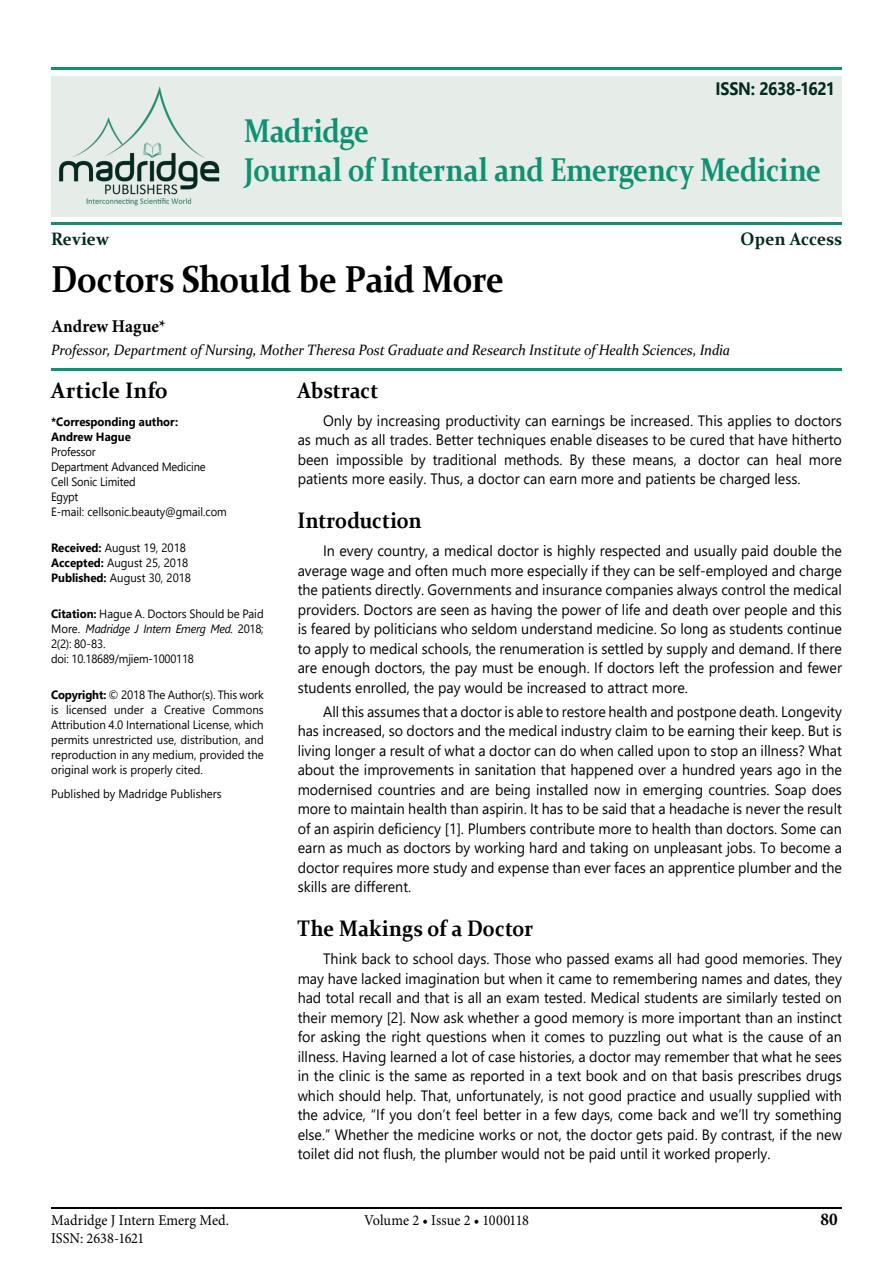
<style>
.page{position:relative;width:893px;height:1263px;background:#fff}
.page>*{position:absolute;margin:0;border:0;box-sizing:border-box;transform-origin:0 0}
.t1{font:700 37.5px "Constantia";letter-spacing:-.02em;color:#000;scale:.9 1}
.t2{font:700 33px/39px "Constantia";letter-spacing:-.01em;color:#0e9172;scale:.85 1}
.t3{font:700 22.5px "Constantia";letter-spacing:.005em;color:#000;scale:.9 1}
.t4{font:700 22.5px "Constantia";letter-spacing:.005em;color:#000;scale:.95 1}
.t5{font:700 18px "Constantia";color:#032920;scale:.95 1}
.t6{font:700 18px "Minion Pro";letter-spacing:.005em;color:#000;scale:.95 1}
.t7{font:700 18px "Segoe UI";letter-spacing:-.02em;color:#032920;scale:.9 1}
.t8{font:15px/19.5px "Segoe UI";color:#000;text-align:justify;scale:.95 1}
.t9{font:italic 15px "Constantia";letter-spacing:-.01em;color:#000;scale:.95 1}
.t10{font:15px "Minion Pro";color:#000;scale:.95 1}
.t11{font:12px/15px "Segoe UI";color:#000;scale:.95 1}
.t12{font:12px/15px "Segoe UI";color:#000;scale:.93 1}
.t13{font:700 12px/15px "Segoe UI";color:#000;scale:.95 1}
.s1{font-weight:700}
.s2{font-style:italic}
</style>
<div class="page">
<hr style="left:51px;top:1208px;width:791px;height:1px;background:#000">
<div style="left:51px;top:76px;width:791px;height:140px;background:#e6ede9"></div>
<hr style="left:51px;top:223px;width:791px;height:2px;background:#0e9172">
<hr style="left:51px;top:68px;width:791px;height:2px;background:#0e9172">
<img style="left:59px;top:86px;width:161px;height:120px">
<hr style="left:51px;top:368px;width:791px;height:2px;background:#0e9172">
<p class="t7" style="left:715px;top:71px;width:134px">ISSN: 2638-1621</p>
<h2 class="t2" style="left:244px;top:109px;width:681px">Madridge<br>Journal of Internal and Emergency Medicine</h2>
<p class="t5" style="left:51px;top:226px;width:63px">Review</p>
<p class="t5" style="left:741px;top:226px;width:108px">Open Access</p>
<h1 class="t1" style="left:51px;top:253px;width:505px">Doctors Should be Paid More</h1>
<p class="t6" style="left:51px;top:314px;width:122px">Andrew Hague*</p>
<p class="t9" style="left:51px;top:339px;width:716px">Professor, Department of Nursing, Mother Theresa Post Graduate and Research Institute of Health Sciences, India</p>
<h3 class="t4" style="left:51px;top:375px;width:125px">Article Info</h3>
<p class="t13" style="left:51px;top:413px;width:135px">*Corresponding author:<br>Andrew Hague</p>
<p class="t12" style="left:51px;top:443px;width:190px">Professor<br>Department Advanced Medicine<br>Cell Sonic Limited<br>Egypt<br>E-mail: cellsonic.beauty@gmail.com</p>
<p class="t11" style="left:51px;top:539px;width:149px"><span class="s1">Received:</span> August 19, 2018<br><span class="s1">Accepted:</span> August 25, 2018<br><span class="s1">Published:</span> August 30, 2018</p>
<p class="t11" style="left:51px;top:605px;width:225px"><span class="s1">Citation:</span> Hague A. Doctors Should be Paid<br>More. <span class="s2">Madridge J Intern Emerg Med.</span> 2018;<br>2(2): 80-83.<br>doi: 10.18689/mjiem-1000118</p>
<p class="t11" style="left:51px;top:686px;width:225px;text-align:justify"><span class="s1">Copyright:</span> © 2018 The Author(s). This work is licensed under a Creative Commons Attribution 4.0 International License, which permits unrestricted use, distribution, and reproduction in any medium, provided the original work is properly cited.</p>
<p class="t11" style="left:51px;top:785px;width:181px">Published by Madridge Publishers</p>
<h3 class="t3" style="left:298px;top:375px;width:91px">Abstract</h3>
<p class="t8" style="left:298px;top:409px;width:574px;text-indent:26px">Only by increasing productivity can earnings be increased. This applies to doctors as much as all trades. Better techniques enable diseases to be cured that have hitherto been impossible by traditional methods. By these means, a doctor can heal more patients more easily. Thus, a doctor can earn more and patients be charged less.</p>
<h3 class="t3" style="left:298px;top:505px;width:139px">Introduction</h3>
<p class="t8" style="left:298px;top:540px;width:574px;text-indent:26px">In every country, a medical doctor is highly respected and usually paid double the average wage and often much more especially if they can be self-employed and charge the patients directly. Governments and insurance companies always control the medical providers. Doctors are seen as having the power of life and death over people and this is feared by politicians who seldom understand medicine. So long as students continue to apply to medical schools, the renumeration is settled by supply and demand. If there are enough doctors, the pay must be enough. If doctors left the profession and fewer students enrolled, the pay would be increased to attract more.</p>
<p class="t8" style="left:298px;top:700px;width:574px;text-indent:26px">All this assumes that a doctor is able to restore health and postpone death. Longevity has increased, so doctors and the medical industry claim to be earning their keep. But is living longer a result of what a doctor can do when called upon to stop an illness? What about the improvements in sanitation that happened over a hundred years ago in the modernised countries and are being installed now in emerging countries. Soap does more to maintain health than aspirin. It has to be said that a headache is never the result of an aspirin deficiency [1]. Plumbers contribute more to health than doctors. Some can earn as much as doctors by working hard and taking on unpleasant jobs. To become a doctor requires more study and expense than ever faces an apprentice plumber and the skills are different.</p>
<h3 class="t3" style="left:298px;top:913px;width:263px">The Makings of a Doctor</h3>
<p class="t8" style="left:298px;top:948px;width:574px;text-indent:26px">Think back to school days. Those who passed exams all had good memories. They may have lacked imagination but when it came to remembering names and dates, they had total recall and that is all an exam tested. Medical students are similarly tested on their memory [2]. Now ask whether a good memory is more important than an instinct for asking the right questions when it comes to puzzling out what is the cause of an illness. Having learned a lot of case histories, a doctor may remember that what he sees in the clinic is the same as reported in a text book and on that basis prescribes drugs which should help. That, unfortunately, is not good practice and usually supplied with the advice, “If you don’t feel better in a few days, come back and we’ll try something else.” Whether the medicine works or not, the doctor gets paid. By contrast, if the new toilet did not flush, the plumber would not be paid until it worked properly.</p>
<p class="t10" style="left:51px;top:1210px;width:189px">Madridge J Intern Emerg Med.</p>
<p class="t10" style="left:364px;top:1210px;width:175px">Volume 2 • Issue 2 • 1000118</p>
<p class="t6" style="left:820px;top:1206px;width:20px">80</p>
<p class="t10" style="left:51px;top:1228px;width:100px">ISSN: 2638-1621</p>
</div>
